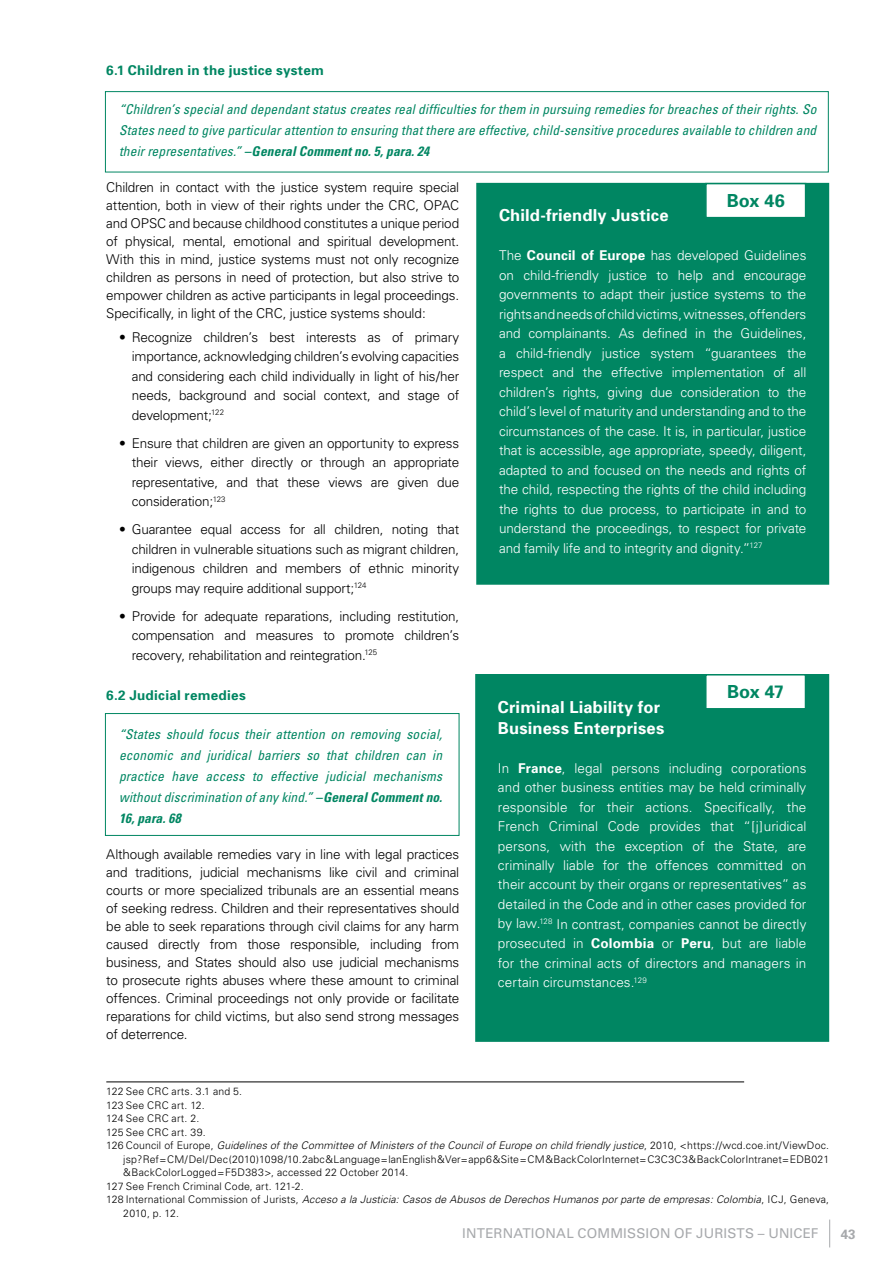
<style>
.page{position:relative;width:893px;height:1263px;background:#fff}
.page>*{position:absolute;margin:0;border:0;box-sizing:border-box;transform-origin:0 0}
.t1{font:700 18px "Univers";letter-spacing:-.005em;color:#008662}
.t2{font:700 16.5px/21px "Univers";letter-spacing:.01em;color:#fff}
.t3{font:300 13.5px/18px "Univers";letter-spacing:-.015em;color:#000;text-align:justify}
.t4{font:300 13.5px/19.5px "Univers";color:#fff;text-align:justify}
.t5{font:italic condensed 13.5px/21px "Univers";letter-spacing:.01em;color:#008662;text-align:justify}
.t6{font:700 13.5px "Univers";letter-spacing:.015em;color:#008662}
.t7{font:13.5px "Univers";letter-spacing:.01em;color:#a7a9ac}
.t8{font:700 13.5px "Univers";color:#a7a9ac}
.t9{font:300 10.5px "Univers";letter-spacing:.015em;color:#000}
.t10{font:italic 300 10.5px "Univers";letter-spacing:.015em;color:#000}
.s1{font-weight:700}
.s2{font-style:normal}
</style>
<div class="page">
<svg style="left:829px;top:1219px;width:1px;height:28px"></svg>
<hr style="left:106px;top:1082px;width:638px;height:1px;background:#000">
<div style="left:477px;top:184px;width:351px;height:400px;background:#008662"></div>
<div style="left:476px;top:183px;width:353px;height:402px;border:2px solid #008662"></div>
<svg style="left:704px;top:182px;width:103px;height:35px;background:#e7f3f0"></svg>
<div style="left:476px;top:675px;width:352px;height:366px;background:#008662"></div>
<div style="left:475px;top:674px;width:354px;height:368px;border:2px solid #008662"></div>
<svg style="left:704px;top:674px;width:103px;height:34px;background:#e8f4f0"></svg>
<div style="left:105px;top:91px;width:723px;height:81px;border:1px solid #008662"></div>
<div style="left:105px;top:713px;width:354px;height:123px;border:1px solid #008662"></div>
<p class="t6" style="left:106px;top:62px;width:219px">6.1 Children in the justice system</p>
<p class="t5" style="left:119px;top:98px;width:699px">“Children’s special and dependant status creates real difficulties for them in pursuing remedies for breaches of their rights. So States need to give particular attention to ensuring that there are effective, child-sensitive procedures available to children and their representatives.” <span class="s1">–General Comment no. 5, para. 24</span></p>
<p class="t3" style="left:106px;top:178px;width:354px">Children in contact with the justice system require special attention, both in view of their rights under the CRC, OPAC and OPSC and because childhood constitutes a unique period of physical, mental, emotional and spiritual development.<br>With this in mind, justice systems must not only recognize children as persons in need of protection, but also strive to empower children as active participants in legal proceedings.<br>Specifically, in light of the CRC, justice systems should:</p>
<p class="t3" style="left:132px;top:327px;width:329px;line-height:19.5px;text-indent:-13px">• Recognize children’s best interests as of primary importance, acknowledging children’s evolving capacities and considering each child individually in light of his/her needs, background and social context, and stage of development;<sup>122</sup></p>
<p class="t3" style="left:132px;top:433px;width:329px;line-height:19.5px;text-indent:-13px">• Ensure that children are given an opportunity to express their views, either directly or through an appropriate representative, and that these views are given due consideration;<sup>123</sup></p>
<p class="t3" style="left:132px;top:520px;width:329px;line-height:19.5px;text-indent:-13px">• Guarantee equal access for all children, noting that children in vulnerable situations such as migrant children, indigenous children and members of ethnic minority groups may require additional support;<sup>124</sup></p>
<p class="t3" style="left:132px;top:606px;width:329px;line-height:19.5px;text-indent:-13px">• Provide for adequate reparations, including restitution, compensation and measures to promote children’s recovery, rehabilitation and reintegration.<sup>125</sup><sup>126</sup></p>
<p class="t6" style="left:106px;top:687px;width:141px">6.2 Judicial remedies</p>
<p class="t5" style="left:119px;top:723px;width:325px">“States should focus their attention on removing social, economic and juridical barriers so that children can in practice have access to effective judicial mechanisms without discrimination of any kind.” <span class="s1">–General Comment no.<br>16, para. 68</span></p>
<p class="t3" style="left:106px;top:845px;width:354px">Although available remedies vary in line with legal practices and traditions, judicial mechanisms like civil and criminal courts or more specialized tribunals are an essential means of seeking redress. Children and their representatives should be able to seek reparations through civil claims for any harm caused directly from those responsible, including from business, and States should also use judicial mechanisms to prosecute rights abuses where these amount to criminal offences. Criminal proceedings not only provide or facilitate reparations for child victims, but also send strong messages of deterrence.<sup>127</sup> <sup>128</sup></p>
<h1 class="t1" style="left:727px;top:190px;width:60px">Box 46</h1>
<p class="t2" style="left:499px;top:205px;width:171px">Child-friendly Justice</p>
<p class="t4" style="left:499px;top:246px;width:309px">The <span class="s1">Council of Europe</span> has developed Guidelines on child-friendly justice to help and encourage governments to adapt their justice systems to the rights and needs of child victims, witnesses, offenders and complainants. As defined in the Guidelines, a child-friendly justice system “guarantees the respect and the effective implementation of all children’s rights, giving due consideration to the child’s level of maturity and understanding and to the circumstances of the case. It is, in particular, justice that is accessible, age appropriate, speedy, diligent, adapted to and focused on the needs and rights of the child, respecting the rights of the child including the rights to due process, to participate in and to understand the proceedings, to respect for private and family life and to integrity and dignity.”<sup>127</sup></p>
<h1 class="t1" style="left:727px;top:681px;width:59px">Box 47</h1>
<p class="t2" style="left:498px;top:696px;width:168px">Criminal Liability for<br>Business Enterprises</p>
<p class="t4" style="left:498px;top:758px;width:310px">In <span class="s1">France</span>, legal persons including corporations and other business entities may be held criminally responsible for their actions. Specifically, the French Criminal Code provides that “[j]uridical persons, with the exception of the State, are criminally liable for the offences committed on their account by their organs or representatives” as detailed in the Code and in other cases provided for by law.<sup>128</sup> In contrast, companies cannot be directly prosecuted in <span class="s1">Colombia</span> or <span class="s1">Peru</span>, but are liable for the criminal acts of directors and managers in certain circumstances.<sup>129</sup></p>
<p class="t9" style="left:106px;top:1085px;width:137px">122 See CRC arts. 3.1 and 5.</p>
<p class="t9" style="left:106px;top:1099px;width:100px">123 See CRC art. 12.</p>
<p class="t9" style="left:106px;top:1112px;width:94px">124 See CRC art. 2.</p>
<p class="t9" style="left:106px;top:1126px;width:101px">125 See CRC art. 39.</p>
<p class="t10" style="left:106px;top:1139px;width:724px"><span class="s2">126 Council of Europe,</span> Guidelines of the Committee of Ministers of the Council of Europe on child friendly justice<span class="s2">, 2010, &lt;https://wcd.coe.int/ViewDoc.</span></p>
<p class="t9" style="left:123px;top:1153px;width:707px">jsp?Ref=CM/Del/Dec(2010)1098/10.2abc&amp;Language=lanEnglish&amp;Ver=app6&amp;Site=CM&amp;BackColorInternet=C3C3C3&amp;BackColorIntranet=EDB021</p>
<p class="t9" style="left:123px;top:1166px;width:287px">&amp;BackColorLogged=F5D383&gt;, accessed 22 October 2014.</p>
<p class="t9" style="left:106px;top:1180px;width:199px">127 See French Criminal Code, art. 121-2.</p>
<p class="t10" style="left:106px;top:1193px;width:724px"><span class="s2">128 International Commission of Jurists,</span> Acceso a la Justicia: Casos de Abusos de Derechos Humanos por parte de empresas: Colombia<span class="s2">, ICJ, Geneva,</span></p>
<p class="t9" style="left:123px;top:1207px;width:57px">2010, p. 12.</p>
<p class="t7" style="left:462px;top:1225px;width:358px">INTERNATIONAL COMMISSION OF JURISTS – UNICEF</p>
<p class="t8" style="left:841px;top:1226px;width:16px">43</p>
</div>
